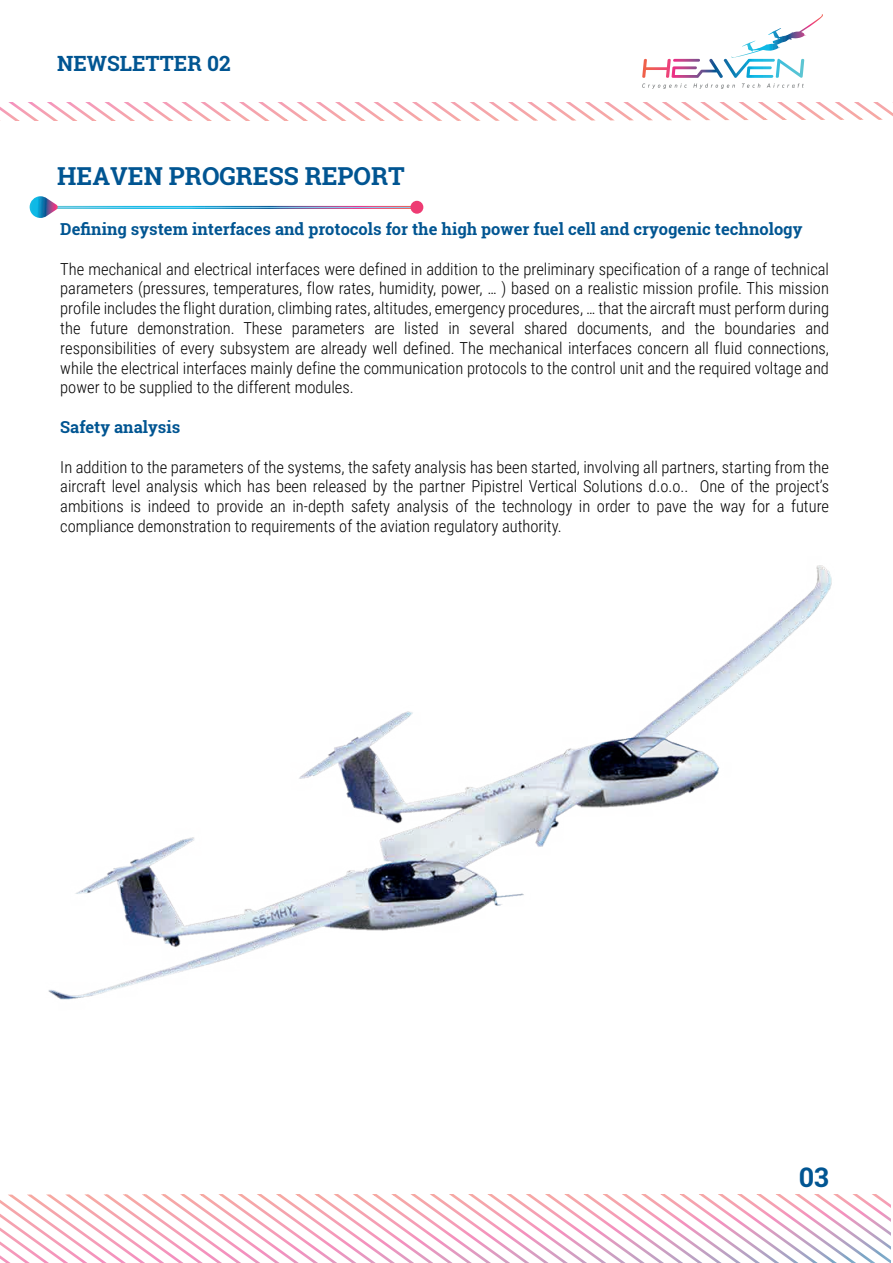
<style>
.page{position:relative;width:893px;height:1263px;background:#fff}
.page>*{position:absolute;margin:0;border:0;box-sizing:border-box;transform-origin:0 0}
.t1{font:700 27px "Roboto Slab";color:#015592}
.t2{font:700 24.75px "Roboto Slab";color:#015592}
.t3{font:700 21px "Roboto Slab";color:#015592}
.t4{font:300 16.5px/19.8px "Roboto Condensed";color:#000001;text-align:justify}
.t5{font:700 16.5px "Roboto Slab";color:#015592}
</style>
<div class="page">
<svg style="left:642px;top:59px;width:162px;height:30px"></svg>
<svg style="left:742px;top:14px;width:80px;height:35px"></svg>
<svg style="left:0;top:102px;width:893px;height:18px"></svg>
<svg style="left:29px;top:196px;width:29px;height:22px"></svg>
<div style="left:410px;top:201px;width:13px;height:13px;background:#ee3b73;border-radius:50%"></div>
<svg style="left:0;top:1194px;width:890px;height:69px"></svg>
<img style="left:48px;top:565px;width:784px;height:435px">
<p class="t3" style="left:57px;top:49px;width:175px">NEWSLETTER 02</p>
<h2 class="t2" style="left:57px;top:159px;width:349px">HEAVEN PROGRESS REPORT</h2>
<p class="t5" style="left:60px;top:218px;width:744px">Defining system interfaces and protocols for the high power fuel cell and cryogenic technology</p>
<p class="t4" style="left:60px;top:258px;width:770px">The mechanical and electrical interfaces were defined in addition to the preliminary specification of a range of technical parameters (pressures, temperatures, flow rates, humidity, power, … ) based on a realistic mission profile. This mission profile includes the flight duration, climbing rates, altitudes, emergency procedures, … that the aircraft must perform during the future demonstration. These parameters are listed in several shared documents, and the boundaries and responsibilities of every subsystem are already well defined. The mechanical interfaces concern all fluid connections, while the electrical interfaces mainly define the communication protocols to the control unit and the required voltage and power to be supplied to the different modules.</p>
<p class="t5" style="left:60px;top:416px;width:121px">Safety analysis</p>
<p class="t4" style="left:60px;top:456px;width:770px">In addition to the parameters of the systems, the safety analysis has been started, involving all partners, starting from the aircraft level analysis which has been released by the partner Pipistrel Vertical Solutions d.o.o.. One of the project’s ambitions is indeed to provide an in-depth safety analysis of the technology in order to pave the way for a future compliance demonstration to requirements of the aviation regulatory authority.</p>
<h1 class="t1" style="left:799px;top:1159px;width:32px">03</h1>
</div>
